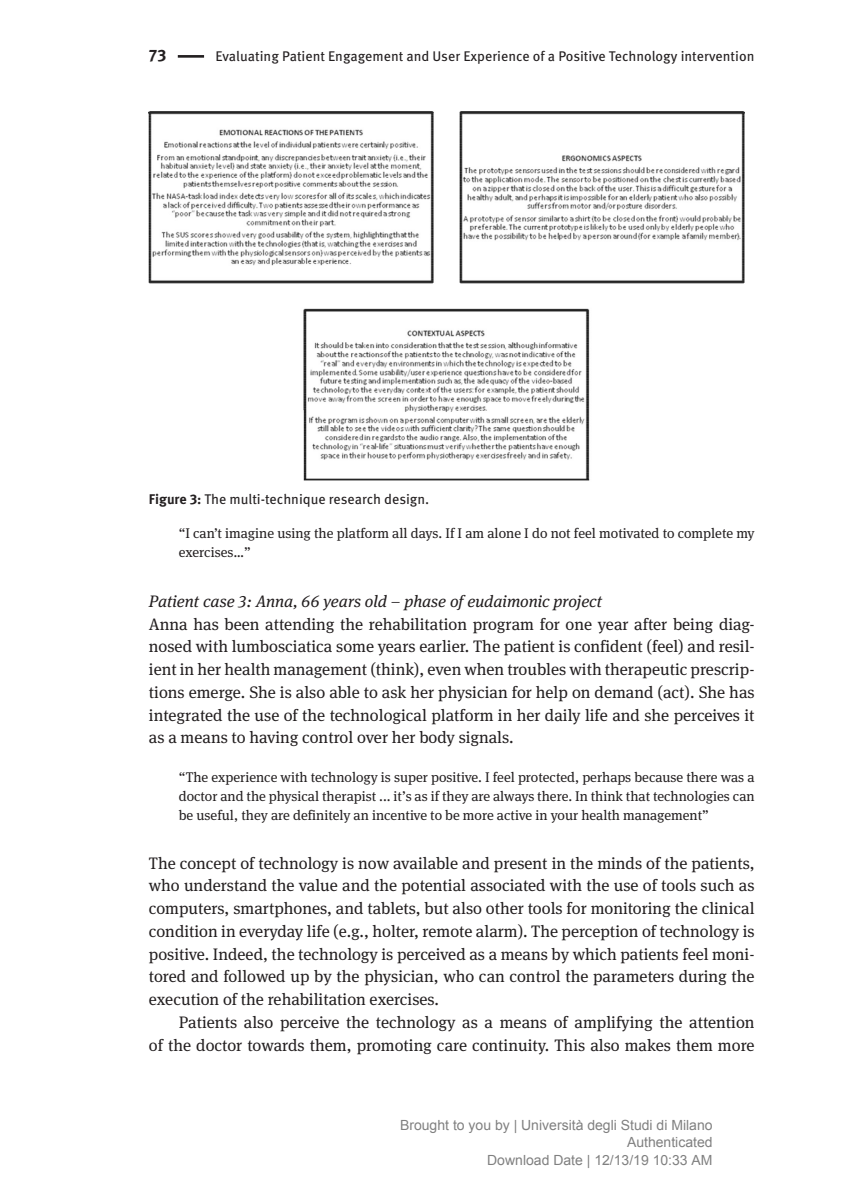
<style>
.page{position:relative;width:844px;height:1191px;background:#fff}
.page>*{position:absolute;margin:0;border:0;box-sizing:border-box;transform-origin:0 0}
.paragraph{font:16.62px/22.8px "DG Meta Serif Science";color:#231f20;text-align:justify}
.paragraph_with_inden{font:16.62px/22.8px "DG Meta Serif Science";color:#231f20;text-align:right}
.paragraph-2{font:italic 16.62px "DG Meta Serif Science";color:#231f20}
.t1{font:700 16.62px "DG Meta Science";color:#231f20}
.quote{font:14px/19.2px "DG Meta Serif Science";color:#231f20}
.caption_figure{font:14px "DG Meta Science";color:#231f20}
.t2{font:14px/17.5px "Arial";color:#808080;text-align:right}
.s1{font-weight:700}
</style>
<div class="page">
<hr style="left:178px;top:55px;width:26px;height:3px;background:#231f20">
<img style="left:149px;top:111px;width:595px;height:370px">
<p class="t1" style="left:149px;top:42px;width:19px">73</p>
<p class="caption_figure" style="left:215px;top:45px;width:540px">Evaluating Patient Engagement and User Experience of a Positive Technology intervention</p>
<p class="caption_figure" style="left:149px;top:488px;width:282px"><span class="s1">Figure 3:</span> The multi-technique research design.</p>
<p class="quote" style="left:179px;top:523px;width:577px">“I can’t imagine using the platform all days. If I am alone I do not feel motivated to complete my exercises…”</p>
<p class="paragraph-2" style="left:149px;top:588px;width:454px">Patient case 3: Anna, 66 years old – phase of eudaimonic project</p>
<p class="paragraph" style="left:149px;top:612px;width:607px">Anna has been attending the rehabilitation program for one year after being diag&shy;nosed with lumbosciatica some years earlier. The patient is confident (feel) and resil&shy;ient in her health management (think), even when troubles with therapeutic prescrip&shy;tions emerge. She is also able to ask her physician for help on demand (act). She has integrated the use of the technological platform in her daily life and she perceives it as a means to having control over her body signals.</p>
<p class="quote" style="left:179px;top:767px;width:577px;text-align:justify">“The experience with technology is super positive. I feel protected, perhaps because there was a doctor and the physical therapist ... it’s as if they are always there. In think that technologies can be useful, they are definitely an incentive to be more active in your health management”</p>
<p class="paragraph" style="left:149px;top:851px;width:607px">The concept of technology is now available and present in the minds of the patients, who understand the value and the potential associated with the use of tools such as computers, smartphones, and tablets, but also other tools for monitoring the clinical condition in everyday life (e.g., holter, remote alarm). The perception of technology is positive. Indeed, the technology is perceived as a means by which patients feel moni&shy;tored and followed up by the physician, who can control the parameters during the execution of the rehabilitation exercises.</p>
<p class="paragraph_with_inden" style="left:149px;top:1010px;width:607px">Patients also perceive the technology as a means of amplifying the attention<br>of the doctor towards them, promoting care continuity. This also makes them more</p>
<p class="t2" style="left:400px;top:1117px;width:314px">Brought to you by | Università degli Studi di Milano<br>Authenticated<br>Download Date | 12/13/19 10:33 AM</p>
</div>
